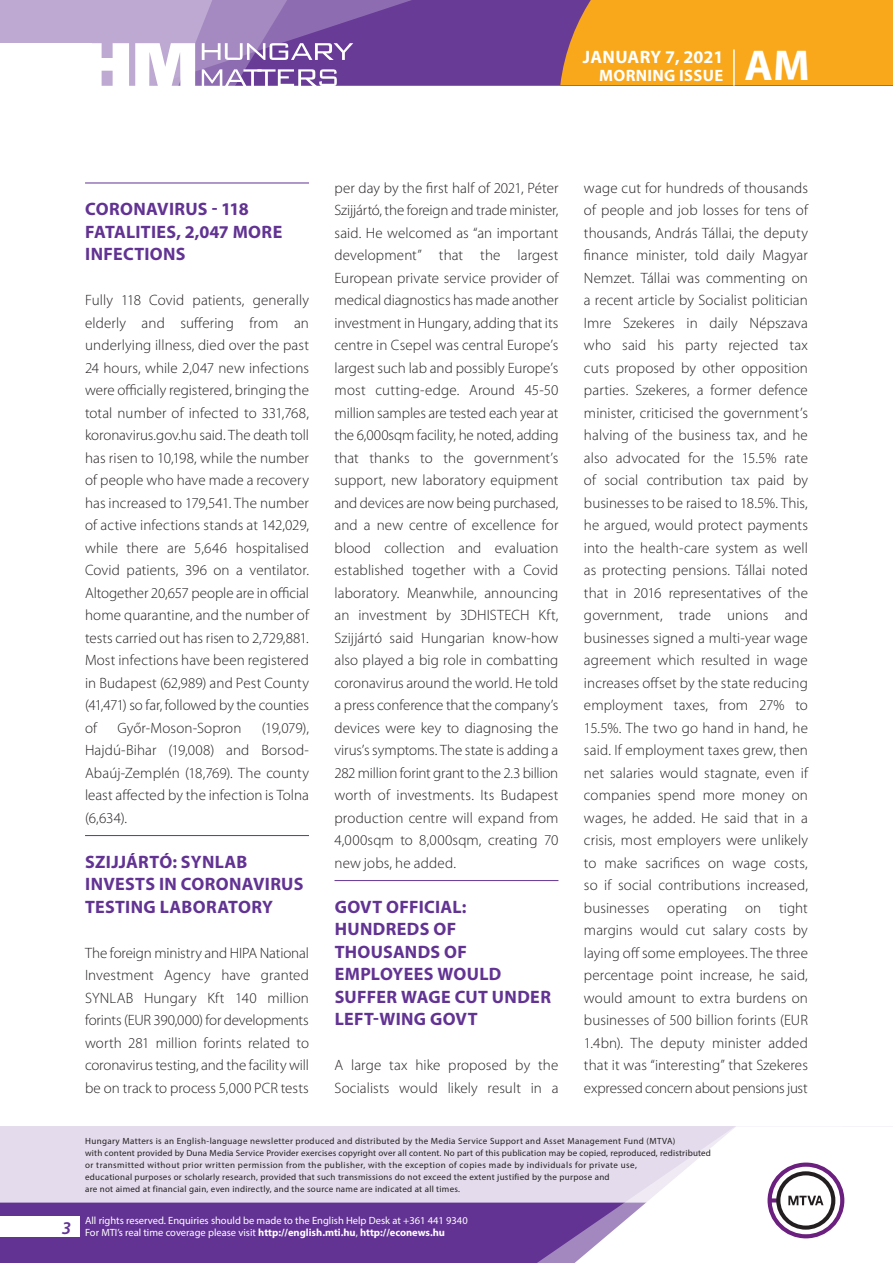
<style>
.page{position:relative;width:893px;height:1263px;background:#fff}
.page>*{position:absolute;margin:0;border:0;box-sizing:border-box;transform-origin:0 0}
.t1{font:700 43.35px "Myriad Pro";color:#fff}
._01_cimsor{font:700 18px/22.5px "Myriad Pro";letter-spacing:.015em;color:#623393}
.t2{font:700 18px "Myriad Pro";color:#fff}
.t3{font:italic 600 18px "Myriad Pro";color:#623393}
.t4{font:700 16.5px "Myriad Pro";letter-spacing:.02em;color:#fff}
._03_kenyer_szöveg-1{font:300 15px/22.5px "Myriad Pro";letter-spacing:.005em;color:#231f20;text-align:justify}
.t5{font:10.5px/12px "Myriad Pro";color:#fff}
.t6{font:9px/12px "Myriad Pro";letter-spacing:.03em;color:#231f20}
.s1{font-weight:700}
</style>
<div class="page">
<div style="left:0;top:1126px;width:893px;height:137px;background:#e4dcec"></div>
<div style="left:0;top:1202px;width:506px;height:61px;background:#623393"></div>
<svg style="left:506px;top:1202px;width:69px;height:61px;background:#6b3e99"></svg>
<svg style="left:575px;top:1126px;width:318px;height:137px"></svg>
<div style="left:0;top:1216px;width:79px;height:20px;background:#fff"></div>
<div style="left:0;top:0;width:893px;height:85px;background:#683b97"></div>
<div style="left:560px;top:0;width:333px;height:85px;background:#f9a71b"></div>
<hr style="left:733px;top:49px;width:2px;height:37px;background:#fff">
<svg style="left:0;top:0;width:479px;height:86px"></svg>
<hr style="left:85px;top:183px;width:224px;height:1px;background:#623393">
<hr style="left:85px;top:835px;width:224px;height:1px;background:#623393">
<hr style="left:334px;top:880px;width:224px;height:1px;background:#623393">
<p class="t2" style="left:583px;top:45px;width:142px">JANUARY 7, 2021</p>
<p class="t4" style="left:599px;top:65px;width:125px">MORNING ISSUE</p>
<h1 class="t1" style="left:745px;top:37px;width:67px">AM</h1>
<p class="_01_cimsor" style="left:85px;top:197px;width:199px">CORONAVIRUS - 118<br>FATALITIES, 2,047 MORE<br>INFECTIONS</p>
<p class="_03_kenyer_szöveg-1" style="left:85px;top:289px;width:226px">Fully 118 Covid patients, generally elderly and suffering from an underlying illness, died over the past 24 hours, while 2,047 new infections were officially registered, bringing the total number of infected to 331,768, koronavirus.gov.hu said. The death toll has risen to 10,198, while the number of people who have made a recovery has increased to 179,541. The number of active infections stands at 142,029, while there are 5,646 hospitalised Covid patients, 396 on a ventilator.<br>Altogether 20,657 people are in official home quarantine, and the number of tests carried out has risen to 2,729,881.<br>Most infections have been registered in Budapest (62,989) and Pest County (41,471) so far, followed by the counties of</p>
<p class="_03_kenyer_szöveg-1" style="left:85px;top:716px;width:225px;text-indent:177px">(19,079), Hajdú-Bihar (19,008) and Borsod-Abaúj-Zemplén (18,769). The county least affected by the infection is Tolna (6,634).</p>
<p class="_01_cimsor" style="left:85px;top:850px;width:220px">SZIJJÁRTÓ: SYNLAB<br>INVESTS IN CORONAVIRUS<br>TESTING LABORATORY</p>
<p class="_03_kenyer_szöveg-1" style="left:85px;top:941px;width:225px">The foreign ministry and HIPA National Investment Agency have granted SYNLAB Hungary Kft 140 million forints (EUR 390,000) for developments worth 281 million forints related to coronavirus testing, and the facility will be on track to process 5,000 PCR tests</p>
<p class="_03_kenyer_szöveg-1" style="left:118px;top:716px;width:125px">Győr-Moson-Sopron</p>
<p class="_03_kenyer_szöveg-1" style="left:334px;top:176px;width:226px">per day by the first half of 2021, Péter Szijjártó, the foreign and trade minister, said. He welcomed as “an important development” that the largest European private service provider of medical diagnostics has made another investment in Hungary, adding that its centre in Csepel was central Europe’s largest such lab and possibly Europe’s most cutting-edge. Around 45-50 million samples are tested each year at the 6,000sqm facility, he noted, adding that thanks to the government’s support, new laboratory equipment and devices are now being purchased, and a new centre of excellence for blood collection and evaluation established together with a Covid laboratory. Meanwhile, announcing an investment by 3DHISTECH Kft, Szijjártó said Hungarian know-how also played a big role in combatting coronavirus around the world. He told a press conference that the company’s devices were key to diagnosing the virus’s symptoms. The state is adding a 282 million forint grant to the 2.3 billion worth of investments. Its Budapest production centre will expand from 4,000sqm to 8,000sqm, creating 70 new jobs, he added.</p>
<p class="_01_cimsor" style="left:335px;top:895px;width:218px">GOVT OFFICIAL:<br>HUNDREDS OF<br>THOUSANDS OF<br>EMPLOYEES WOULD<br>SUFFER WAGE CUT UNDER<br>LEFT-WING GOVT</p>
<p class="_03_kenyer_szöveg-1" style="left:334px;top:1054px;width:225px">A large tax hike proposed by the<br>Socialists would likely result in a</p>
<p class="_03_kenyer_szöveg-1" style="left:584px;top:176px;width:226px">wage cut for hundreds of thousands of people and job losses for tens of thousands, András Tállai, the deputy finance minister, told daily Magyar Nemzet. Tállai was commenting on a recent article by Socialist politician Imre Szekeres in daily Népszava who said his party rejected tax cuts proposed by other opposition parties. Szekeres, a former defence minister, criticised the government’s halving of the business tax, and he also advocated for the 15.5% rate of social contribution tax paid by businesses to be raised to 18.5%. This, he argued, would protect payments into the health-care system as well as protecting pensions. Tállai noted that in 2016 representatives of the government, trade unions and businesses signed a multi-year wage agreement which resulted in wage increases offset by the state reducing employment taxes, from 27% to 15.5%. The two go hand in hand, he said. If employment taxes grew, then net salaries would stagnate, even if companies spend more money on wages, he added. He said that in a crisis, most employers were unlikely to make sacrifices on wage costs, so if social contributions increased, businesses operating on tight margins would cut salary costs by laying off some employees. The three percentage point increase, he said, would amount to extra burdens on businesses of 500 billion forints (EUR 1.4bn). The deputy minister added that it was “interesting” that Szekeres expressed concern about pensions just</p>
<p class="t3" style="left:62px;top:1217px;width:11px">3</p>
<p class="t6" style="left:85px;top:1134px;width:627px">Hungary Matters is an English-language newsletter produced and distributed by the Media Service Support and Asset Management Fund (MTVA)<br>with content provided by Duna Media Service Provider exercises copyright over all content. No part of this publication may be copied, reproduced, redistributed or transmitted without prior written permission from the publisher, with the exception of copies made by individuals for private use,<br>educational purposes or scholarly research, provided that such transmissions do not exceed the extent justified by the purpose and<br>are not aimed at financial gain, even indirectly, and the source name are indicated at all times.</p>
<p class="t5" style="left:85px;top:1214px;width:384px">All rights reserved. Enquiries should be made to the English Help Desk at +361 441 9340<br>For MTI’s real time coverage please visit <span class="s1">http://english.mti.hu</span>, <span class="s1">http://econews.hu</span></p>
</div>
